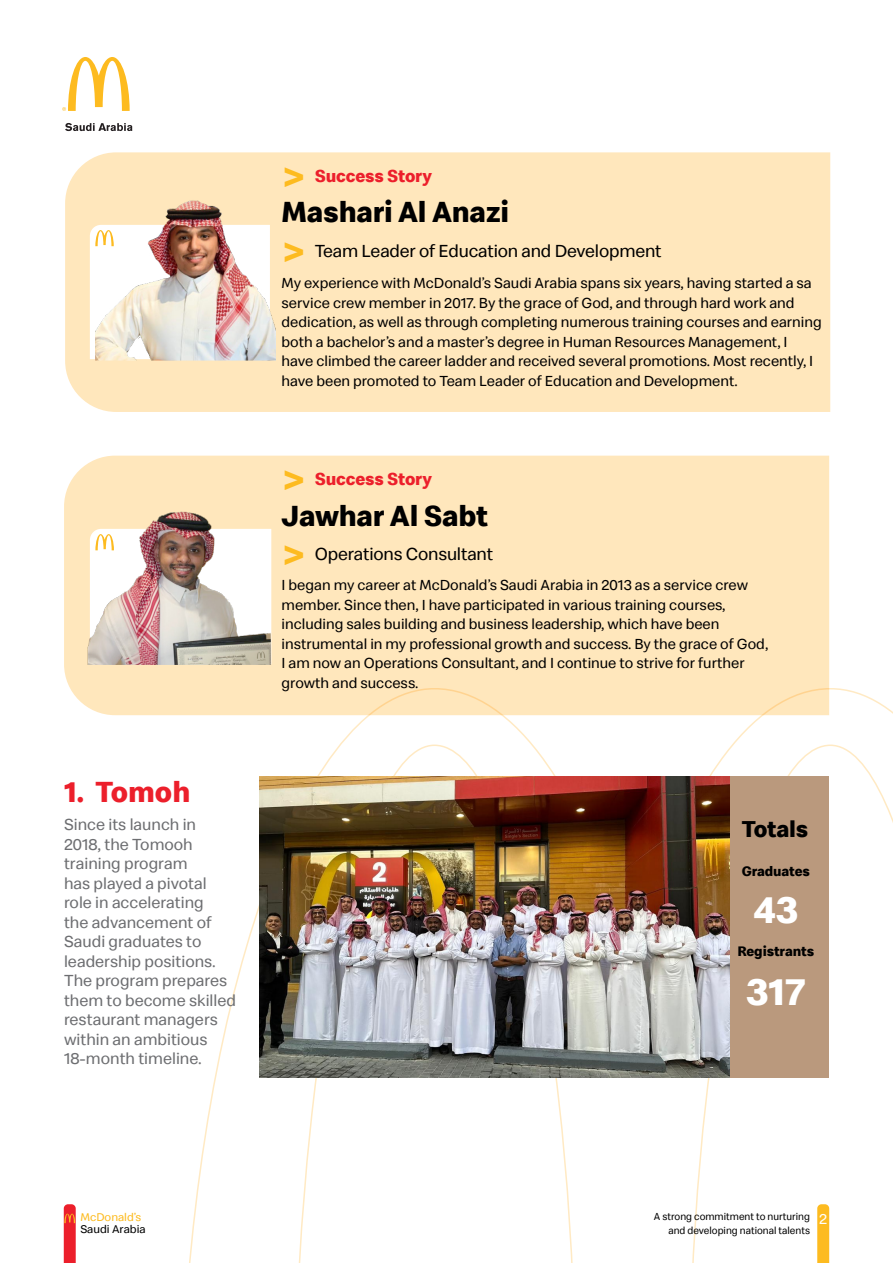
<style>
.page{position:relative;width:893px;height:1263px;background:#fff}
.page>*{position:absolute;margin:0;border:0;box-sizing:border-box;transform-origin:0 0}
.t1{font:700 42px "Speedee Arabic";color:#fdbb20}
.t2{font:700 39.15px "Speedee Arabic";color:#fff}
.t3{font:700 30px "Speedee Arabic";letter-spacing:-.01em;color:#000}
.t4{font:700 30px "Speedee Arabic";color:#ec1f2b}
.t5{font:700 23.7px "Speedee Arabic";letter-spacing:-.01em;color:#000}
.t6{font:18px "Speedee Arabic";letter-spacing:-.01em;color:#000}
.t7{font:700 18px "Speedee Arabic";letter-spacing:-.01em;color:#ec1f2b}
.t8{font:16.5px/19.5px "Speedee Arabic";color:#6d6e71}
.t9{font:15px/19.5px "Speedee Arabic";color:#000}
.t10{font:15px "Speedee Arabic";color:#fff}
.t11{font:700 14.25px "Speedee Arabic";letter-spacing:-.01em;color:#000}
.t12{font:11.55px "Speedee Arabic";color:#000}
.t13{font:11.55px "Speedee Arabic";color:#fdbb20}
.t14{font:10.5px/13.5px "Speedee Arabic";color:#000;text-align:right}
</style>
<div class="page">
<svg style="left:180px;top:689px;width:713px;height:574px"></svg>
<svg style="left:64px;top:1204px;width:12px;height:59px"></svg>
<svg style="left:817px;top:1204px;width:12px;height:59px"></svg>
<svg style="left:62px;top:57px;width:68px;height:54px"></svg>
<svg style="left:65px;top:123px;width:67px;height:8px"></svg>
<div style="left:390px;top:776px;width:439px;height:301px;background:#ba997d"></div>
<div style="left:65px;top:152px;width:765px;height:260px;background:#ffe7bc"></div>
<div style="left:64px;top:456px;width:765px;height:259px;background:#ffe7bc"></div>
<svg style="left:90px;top:225px;width:6px;height:134px"></svg>
<img style="left:96px;top:180px;width:180px;height:180px">
<img style="left:72px;top:484px;width:199px;height:181px">
<img style="left:260px;top:776px;width:469px;height:301px">
<h1 class="t1" style="left:282px;top:152px;width:26px">&gt;</h1>
<h3 class="t3" style="left:282px;top:194px;width:229px">Mashari Al Anazi</h3>
<p class="t6" style="left:315px;top:240px;width:348px">Team Leader of Education and Development</p>
<p class="t7" style="left:315px;top:165px;width:119px">Success Story</p>
<h1 class="t1" style="left:282px;top:227px;width:26px">&gt;</h1>
<p class="t9" style="left:282px;top:273px;width:542px">My experience with McDonalds’ Saudi Arabia spans six years, having started a sa service crew member in 2017. By the grace of God, and through hard work and dedication, as well as through completing numerous training courses and earning both a bachelors’ and a masters’ degree in Human Resources Management I, have climbed the career ladder and received several promotions. Most recently I, have been promoted to Team Leader of Education and Development.</p>
<h1 class="t1" style="left:282px;top:455px;width:26px">&gt;</h1>
<h3 class="t3" style="left:282px;top:498px;width:208px">Jawhar Al Sabt</h3>
<p class="t6" style="left:315px;top:543px;width:180px">Operations Consultant</p>
<p class="t7" style="left:315px;top:468px;width:119px">Success Story</p>
<h1 class="t1" style="left:282px;top:530px;width:26px">&gt;</h1>
<p class="t9" style="left:282px;top:575px;width:488px">I began my career at McDonalds’ Saudi Arabia in 2013 as a service crew member. Since then I, have participated in various training courses, including sales building and business leadership, which have been instrumental in my professional growth and success. By the grace of God, I am now an Operations Consultant, and I continue to strive for further growth and success.</p>
<h3 class="t4" style="left:64px;top:774px;width:128px">1. Tomoh</h3>
<p class="t8" style="left:64px;top:814px;width:173px">Since its launch in<br>2018, the Tomooh training program<br>has played a pivotal role in accelerating<br>the advancement of<br>Saudi graduates to leadership positions.<br>The program prepares them to become skilled restaurant managers within an ambitious<br>18-month timeline.</p>
<h3 class="t5" style="left:742px;top:815px;width:68px">Totals</h3>
<p class="t11" style="left:742px;top:862px;width:70px">Graduates</p>
<h2 class="t2" style="left:753px;top:886px;width:46px">43</h2>
<p class="t11" style="left:737px;top:943px;width:78px">Registrants</p>
<h2 class="t2" style="left:746px;top:968px;width:61px">317</h2>
<p class="t13" style="left:80px;top:1210px;width:62px">McDonalds’</p>
<p class="t12" style="left:80px;top:1222px;width:67px">Saudi Arabia</p>
<p class="t14" style="left:654px;top:1210px;width:158px">A strong commitment to nurturing and developing national talents</p>
<p class="t10" style="left:819px;top:1210px;width:10px">2</p>
</div>
